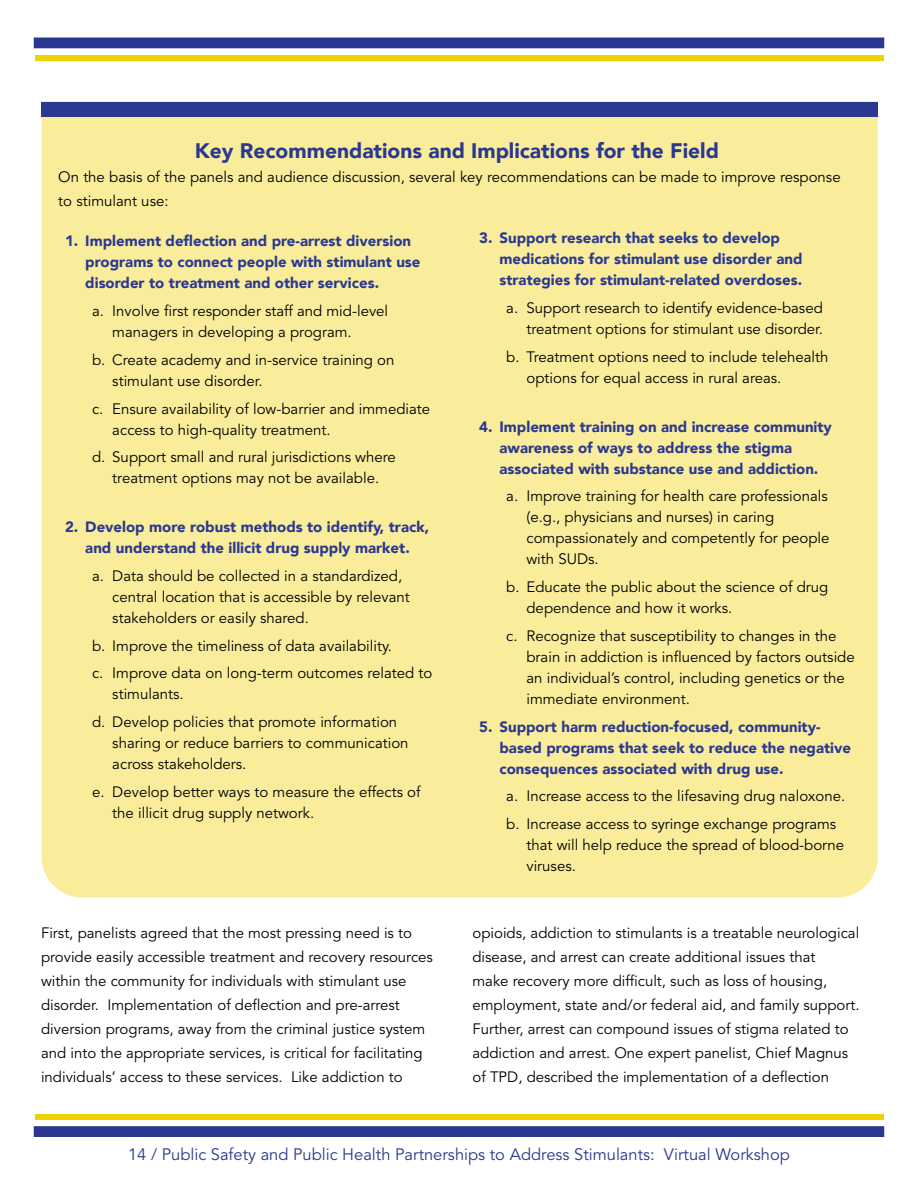
<style>
.page{position:relative;width:918px;height:1188px;background:#fff}
.page>*{position:absolute;margin:0;border:0;box-sizing:border-box;transform-origin:0 0}
.t1{font:900 21px "Avenir LT";color:#2b388f}
.t2{font:16.5px "Avenir LT Std";color:#2b388f}
.t3{font:15px/21px "Avenir LT Std";color:#000}
.t4{font:900 15px/21px "Avenir LT";color:#2b388f}
</style>
<div class="page">
<div style="left:34px;top:38px;width:850px;height:10px;background:#2b388f"></div>
<div style="left:35px;top:55px;width:849px;height:5px;background:#f0d200"></div>
<div style="left:34px;top:1126px;width:850px;height:11px;background:#2b388f;border:2px solid #2b388f"></div>
<div style="left:35px;top:1114px;width:849px;height:6px;background:#f0d200"></div>
<div style="left:42px;top:101px;width:836px;height:796px;background:#f9ed9c"></div>
<div style="left:42px;top:102px;width:836px;height:15px;background:#2b388f"></div>
<h1 class="t1" style="left:195px;top:138px;width:526px">Key Recommendations and Implications for the Field</h1>
<p class="t3" style="left:58px;top:165px;width:784px;line-height:24px">On the basis of the panels and audience discussion, several key recommendations can be made to improve response to stimulant use:</p>
<p class="t4" style="left:85px;top:230px;width:337px;text-indent:-20px">1. Implement deflection and pre-arrest diversion programs to connect people with stimulant use disorder to treatment and other services.</p>
<p class="t3" style="left:112px;top:301px;width:277px;text-indent:-20px">a. Involve first responder staff and mid-level managers in developing a program.</p>
<p class="t3" style="left:112px;top:350px;width:284px;text-indent:-20px">b. Create academy and in-service training on stimulant use disorder.</p>
<p class="t3" style="left:112px;top:398px;width:319px;text-indent:-20px">c. Ensure availability of low-barrier and immediate access to high-quality treatment.</p>
<p class="t3" style="left:92px;top:447px;width:305px;text-align:center">d. Support small and rural jurisdictions where treatment options may not be available.</p>
<p class="t4" style="left:65px;top:516px;width:366px;text-align:center">2. Develop more robust methods to identify, track, and understand the illicit drug supply market.</p>
<p class="t3" style="left:112px;top:566px;width:299px;text-indent:-20px">a. Data should be collected in a standardized, central location that is accessible by relevant stakeholders or easily shared.</p>
<p class="t3" style="left:92px;top:632px;width:342px;line-height:27.8px">b. Improve the timeliness of data availability.<br>c. Improve data on long-term outcomes related to</p>
<p class="t3" style="left:92px;top:681px;width:307px;line-height:27.8px;text-indent:20px">stimulants.<br>d. Develop policies that promote information</p>
<p class="t3" style="left:112px;top:733px;width:298px">sharing or reduce barriers to communication across stakeholders.</p>
<p class="t3" style="left:112px;top:782px;width:310px;text-indent:-20px">e. Develop better ways to measure the effects of the illicit drug supply network.</p>
<p class="t4" style="left:500px;top:228px;width:305px;text-indent:-20px">3. Support research that seeks to develop medications for stimulant use disorder and strategies for stimulant-related overdoses.</p>
<p class="t3" style="left:506px;top:298px;width:318px;text-align:right">a. Support research to identify evidence-based treatment options for stimulant use disorder.</p>
<p class="t3" style="left:526px;top:347px;width:303px;text-indent:-20px">b. Treatment options need to include telehealth options for equal access in rural areas.</p>
<p class="t4" style="left:500px;top:416px;width:334px;text-indent:-20px">4. Implement training on and increase community awareness of ways to address the stigma associated with substance use and addiction.</p>
<p class="t3" style="left:526px;top:486px;width:305px;text-indent:-20px">a. Improve training for health care professionals (e.g., physicians and nurses) in caring compassionately and competently for people with SUDs.</p>
<p class="t3" style="left:526px;top:577px;width:303px;text-indent:-20px">b. Educate the public about the science of drug dependence and how it works.</p>
<p class="t3" style="left:526px;top:626px;width:330px;text-indent:-20px">c. Recognize that susceptibility to changes in the brain in addiction is influenced by factors outside an individual’s control, including genetics or the immediate environment.</p>
<p class="t4" style="left:500px;top:716px;width:353px;text-indent:-20px">5. Support harm reduction-focused, community&shy;based programs that seek to reduce the negative consequences associated with drug use.</p>
<p class="t3" style="left:506px;top:783px;width:340px;line-height:27.8px">a. Increase access to the lifesaving drug naloxone. b. Increase access to syringe exchange programs</p>
<p class="t3" style="left:526px;top:835px;width:319px">that will help reduce the spread of blood-borne viruses.</p>
<p class="t3" style="left:41px;top:921px;width:393px;line-height:24px">First, panelists agreed that the most pressing need is to provide easily accessible treatment and recovery resources within the community for individuals with stimulant use disorder. Implementation of deflection and pre-arrest diversion programs, away from the criminal justice system and into the appropriate services, is critical for facilitating individuals’ access to these services. Like addiction to</p>
<p class="t3" style="left:472px;top:921px;width:389px;line-height:24px">opioids, addiction to stimulants is a treatable neurological disease, and arrest can create additional issues that<br>make recovery more difficult, such as loss of housing, employment, state and/or federal aid, and family support.<br>Further, arrest can compound issues of stigma related to addiction and arrest. One expert panelist, Chief Magnus of TPD, described the implementation of a deflection</p>
<p class="t2" style="left:128px;top:1145px;width:663px">14 / Public Safety and Public Health Partnerships to Address Stimulants: Virtual Workshop</p>
</div>
